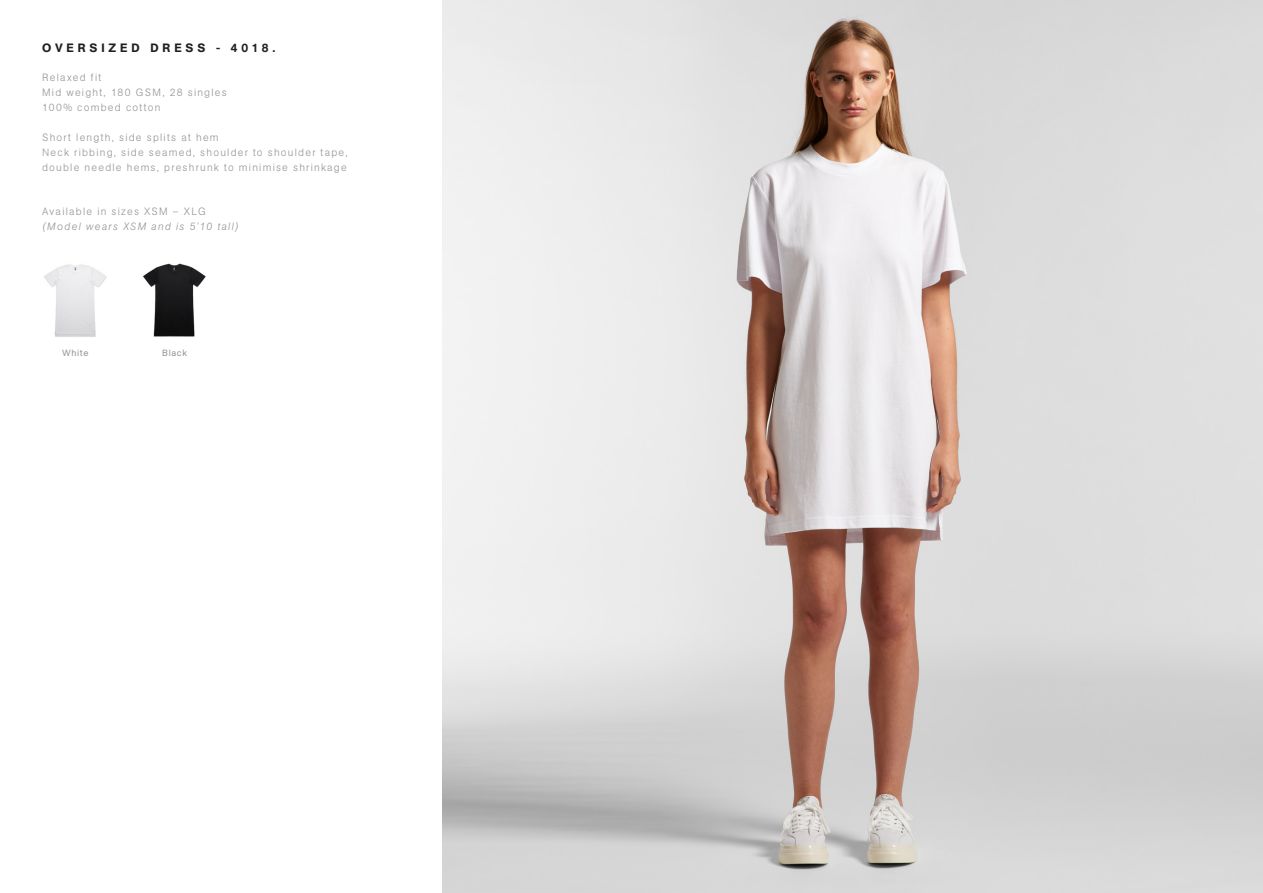
<style>
.page{position:relative;width:1263px;height:893px;background:#fff}
.page>*{position:absolute;margin:0;border:0;box-sizing:border-box;transform-origin:0 0}
.t1{font:500 12px "AG Book Pro";letter-spacing:.325em;color:#231f20}
.t2{font:300 10.5px/15px "AG Book Pro";letter-spacing:.115em;color:#939598}
.t3{font:italic 300 10.5px "AG Book Pro";letter-spacing:.125em;color:#939598}
.t4{font:9px "AG Book Pro";letter-spacing:.075em;color:#939598}
</style>
<div class="page">
<img style="left:442px;top:0;width:821px;height:893px">
<img style="left:44px;top:264px;width:63px;height:73px">
<img style="left:143px;top:263px;width:63px;height:74px">
<p class="t1" style="left:42px;top:40px;width:235px">OVERSIZED DRESS - 4018.</p>
<p class="t2" style="left:42px;top:69px;width:186px">Relaxed fit<br>Mid weight, 180 GSM, 28 singles<br>100% combed cotton</p>
<p class="t2" style="left:42px;top:129px;width:307px">Short length, side splits at hem<br>Neck ribbing, side seamed, shoulder to shoulder tape, double needle hems, preshrunk to minimise shrinkage</p>
<p class="t2" style="left:42px;top:204px;width:165px">Available in sizes XSM – XLG</p>
<p class="t3" style="left:42px;top:219px;width:198px">(Model wears XSM and is 5’10 tall)</p>
<p class="t4" style="left:62px;top:347px;width:28px">White</p>
<p class="t4" style="left:162px;top:347px;width:27px">Black</p>
</div>
